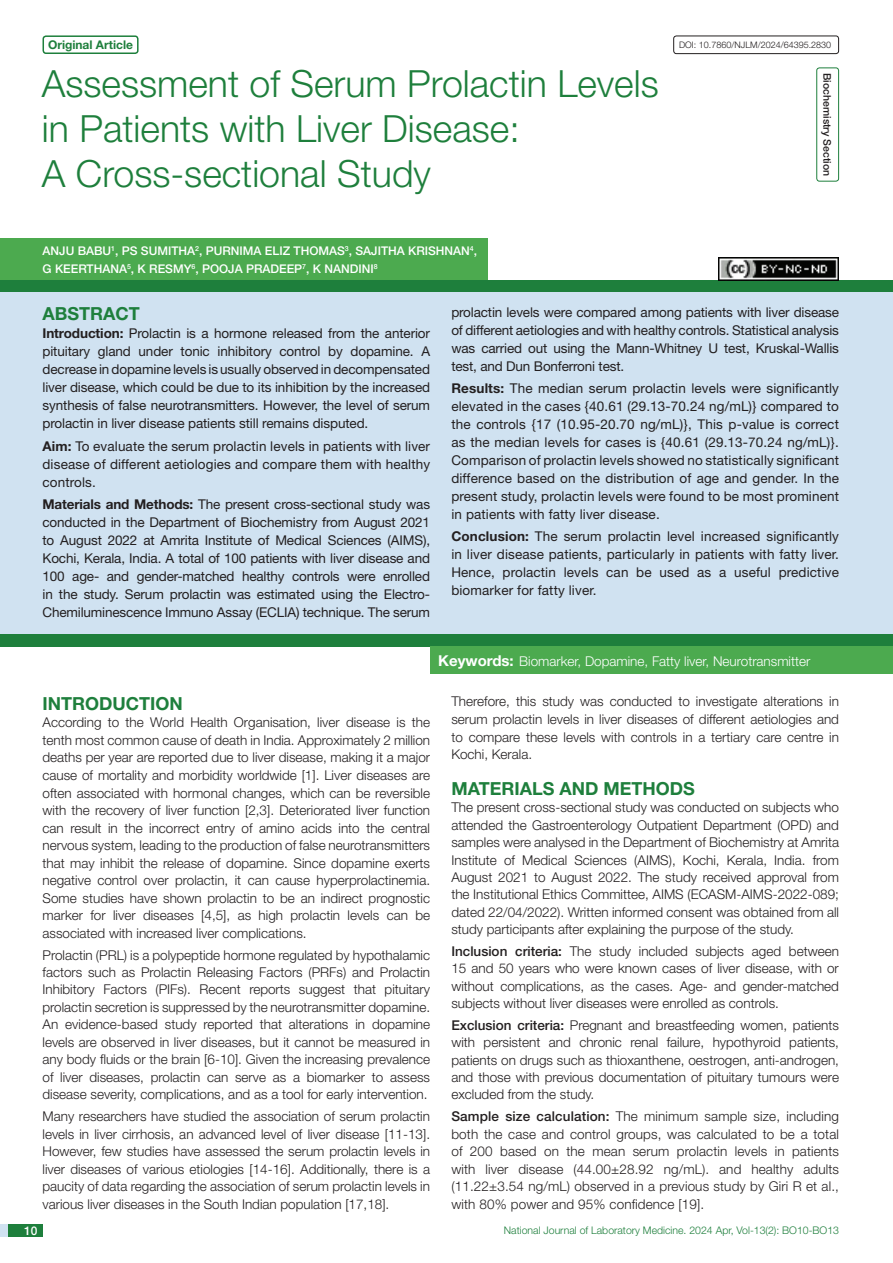
<style>
.page{position:relative;width:893px;height:1263px;background:#fff}
.page>*{position:absolute;margin:0;border:0;box-sizing:border-box;transform-origin:0 0}
.t1{font:300 37.5px/45px "Helvetica Neue";color:#1e7f3c}
.Heading{font:700 18px "Helvetica Neue";color:#1e7f3c}
.Abstract_head{font:700 18px "Helvetica Neue";color:#1e7f3c}
.Body_text{font:300 13.5px/17.5px "Helvetica Neue";color:#231f20;text-align:justify}
.Abstract_Text{font:13.5px/18px "Helvetica Neue";letter-spacing:-.01em;color:#231f20;text-align:justify}
.Key_words{font:300 13.5px "Helvetica Neue";color:#fff}
.Author{font:500 12px "Helvetica Neue";color:#fff}
.t2{font:700 12px "Helvetica Neue";color:#1e7f3c}
.t3{font:300 10.5px "Helvetica Neue";color:#1e7f3c}
.section{font:500 10.5px "Helvetica Neue";color:#231f20}
.t4{font:300 9px "Helvetica Neue";color:#231f20}
.Author-2{font:500 7.05px "Helvetica Neue";color:#fff}
.s1{font-size:12px}
.s2{font-weight:700}
.s3{font-weight:700;font-size:15px}
.s4{font-weight:500}
</style>
<div class="page">
<div style="left:0;top:1224px;width:43px;height:13px;background:#d0e2f1"></div>
<div style="left:8px;top:1224px;width:35px;height:13px;background:#1e7f3c"></div>
<div style="left:816px;top:67px;width:23px;height:115px;border:1px solid #1e7f3c;border-radius:3px"></div>
<div style="left:43px;top:35px;width:96px;height:19px;border:2px solid #1e7f3c;border-radius:3px"></div>
<div style="left:673px;top:36px;width:166px;height:18px;border:1px solid #231f20;border-radius:3px"></div>
<div style="left:0;top:280px;width:893px;height:12px;background:#1e7f3c"></div>
<div style="left:0;top:634px;width:893px;height:12px;background:#1e7f3c"></div>
<div style="left:0;top:238px;width:487px;height:42px;background:#4caa4f"></div>
<div style="left:0;top:292px;width:893px;height:342px;background:#d0e2f1"></div>
<div style="left:430px;top:646px;width:463px;height:28px;background:#4caa4f"></div>
<img style="left:719px;top:258px;width:120px;height:22px">
<p class="t2" style="left:48px;top:37px;width:87px">Original Article</p>
<p class="t4" style="left:679px;top:39px;width:154px">DOI: 10.7860/NJLM/2024/64395.2830</p>
<p class="t1" style="left:42px;top:60px;width:618px">Assessment of Serum Prolactin Levels in Patients with Liver Disease:<br>A Cross-sectional Study</p>
<p class="Author" style="left:43px;top:243px;width:411px">ANJU BABU<sup>1</sup>, PS SUMITHA<sup>2</sup>, PURNIMA ELIZ THOMAS<sup>3</sup>, SAJ ITHA KRISHNAN</p>
<p class="Author-2" style="left:470px;top:244px;width:9px">4<span class="s1">,</span></p>
<p class="Author" style="left:43px;top:262px;width:70px">G KEE RTHANA</p>
<p class="Author" style="left:127px;top:262px;width:31px"><sup>5</sup>, K RES</p>
<p class="Author" style="left:173px;top:262px;width:115px">MY<sup>6</sup>, POOJA PRADEEP</p>
<p class="Author" style="left:302px;top:262px;width:77px"><sup>7</sup>, K NANDINI<sup>8</sup></p>
<p class="section" style="left:834px;top:73px;width:104px;rotate:90deg">BIOCHEMISTRY SECTION</p>
<p class="Abstract_head" style="left:43px;top:303px;width:99px">ABSTRACT</p>
<p class="Abstract_Text" style="left:43px;top:324px;width:389px"><span class="s2">Introduction:</span> Prolactin is a hormone released from the anterior pituitary gland under tonic inhibitory control by dopamine. A decrease in dopamine levels is usually observed in decompensated liver disease, which could be due to its inhibition by the increased synthesis of false neurotransmitters. However, the level of serum prolactin in liver disease patients still remains disputed.</p>
<p class="Abstract_Text" style="left:43px;top:437px;width:389px"><span class="s2">Aim:</span> To evaluate the serum prolactin levels in patients with liver disease of different aetiologies and compare them with healthy controls.</p>
<p class="Abstract_Text" style="left:43px;top:495px;width:389px"><span class="s2">Materials and Methods:</span> The present cross-sectional study was conducted in the Department of Biochemistry from August 2021 to August 2022 at Amrita Institute of Medical Sciences (AIMS), Kochi, Kerala, India. A total of 100 patients with liver disease and 100 age- and gender-matched healthy controls were enrolled in the study. Serum prolactin was estimated using the Electro-Chemiluminescence Immuno Assay (ECLIA) technique. The serum</p>
<p class="Abstract_Text" style="left:451px;top:303px;width:389px">prolactin levels were compared among patients with liver disease of different aetiologies and with healthy controls. Statistical analysis was carried out using the Mann-Whitney U test, Kruskal-Wallis test, and Dun Bonferroni test.</p>
<p class="Abstract_Text" style="left:451px;top:379px;width:389px"><span class="s2">Results:</span> The median serum prolactin levels were significantly elevated in the cases {40.61 (29.13-70.24 ng/mL)} compared to the controls {17 (10.95-20.70 ng/mL)}, This p-value is correct as the median levels for cases is {40.61 (29.13-70.24 ng/mL)}.<br>Comparison of prolactin levels showed no statistically significant difference based on the distribution of age and gender. In the present study, prolactin levels were found to be most prominent in patients with fatty liver disease.</p>
<p class="Abstract_Text" style="left:451px;top:527px;width:389px"><span class="s2">Conclusion:</span> The serum prolactin level increased significantly in liver disease patients, particularly in patients with fatty liver.<br>Hence, prolactin levels can be used as a useful predictive biomarker for fatty liver.</p>
<p class="Key_words" style="left:438px;top:653px;width:374px"><span class="s3">Keywords:</span> Biomarker, Dopamine, Fatty liver, Neurotransmitter</p>
<p class="Heading" style="left:43px;top:692px;width:142px">INTRODUCTION</p>
<p class="Body_text" style="left:43px;top:713px;width:389px">According to the World Health Organisation, liver disease is the tenth most common cause of death in India. Approximately 2 million deaths per year are reported due to liver disease, making it a major cause of mortality and morbidity worldwide [1]. Liver diseases are often associated with hormonal changes, which can be reversible with the recovery of liver function [2,3]. Deteriorated liver function can result in the incorrect entry of amino acids into the central nervous system, leading to the production of false neurotransmitters that may inhibit the release of dopamine. Since dopamine exerts negative control over prolactin, it can cause hyperprolactinemia.<br>Some studies have shown prolactin to be an indirect prognostic marker for liver diseases [4,5], as high prolactin levels can be associated with increased liver complications.</p>
<p class="Body_text" style="left:43px;top:946px;width:389px">Prolactin (PRL) is a polypeptide hormone regulated by hypothalamic factors such as Prolactin Releasing Factors (PRFs) and Prolactin Inhibitory Factors (PIFs). Recent reports suggest that pituitary prolactin secretion is suppressed by the neurotransmitter dopamine.<br>An evidence-based study reported that alterations in dopamine levels are observed in liver diseases, but it cannot be measured in any body fluids or the brain [6-10]. Given the increasing prevalence of liver diseases, prolactin can serve as a biomarker to assess disease severity, complications, and as a tool for early intervention.</p>
<p class="Body_text" style="left:43px;top:1107px;width:389px">Many researchers have studied the association of serum prolactin levels in liver cirrhosis, an advanced level of liver disease [11-13].<br>However, few studies have assessed the serum prolactin levels in liver diseases of various etiologies [14-16]. Additionally, there is a paucity of data regarding the association of serum prolactin levels in various liver diseases in the South Indian population [17,18].</p>
<p class="Author" style="left:24px;top:1223px;width:15px">10</p>
<p class="Body_text" style="left:451px;top:692px;width:389px">Therefore, this study was conducted to investigate alterations in serum prolactin levels in liver diseases of different aetiologies and to compare these levels with controls in a tertiary care centre in Kochi, Kerala.</p>
<p class="Heading" style="left:451px;top:777px;width:245px">MATERIALS AND METHODS</p>
<p class="Body_text" style="left:451px;top:799px;width:389px">The present cross-sectional study was conducted on subjects who attended the Gastroenterology Outpatient Department (OPD) and samples were analysed in the Department of Biochemistry at Amrita Institute of Medical Sciences (AIMS), Kochi, Kerala, India. from August 2021 to August 2022. The study received approval from the Institutional Ethics Committee, AIMS (ECASM-AIMS-2022-089; dated 22/04/2022). Written informed consent was obtained from all study participants after explaining the purpose of the study.</p>
<p class="Body_text" style="left:451px;top:942px;width:389px"><span class="s4">INCLUSION CRITERIA:</span> The study included subjects aged between 15 and 50 years who were known cases of liver disease, with or without complications, as the cases. Age- and gender-matched subjects without liver diseases were enrolled as controls.</p>
<p class="Body_text" style="left:451px;top:1016px;width:389px"><span class="s4">EXCLUSION CRITERIA:</span> Pregnant and breastfeeding women, patients with persistent and chronic renal failure, hypothyroid patients, patients on drugs such as thioxanthene, oestrogen, anti-androgen, and those with previous documentation of pituitary tumours were excluded from the study.</p>
<p class="Body_text" style="left:451px;top:1107px;width:389px"><span class="s4">SAMPLE SIZE CALCULATION:</span> The minimum sample size, including both the case and control groups, was calculated to be a total of 200 based on the mean serum prolactin levels in patients with liver disease (44.00±28.92 ng/mL). and healthy adults (11.22±3.54 ng/mL) observed in a previous study by Giri R et al., with 80% power and 95% confidence [19].</p>
<p class="t3" style="left:504px;top:1224px;width:337px">National Journal of Laboratory Medicine. 2024 Apr, Vol-13(2): BO10-BO13</p>
</div>
